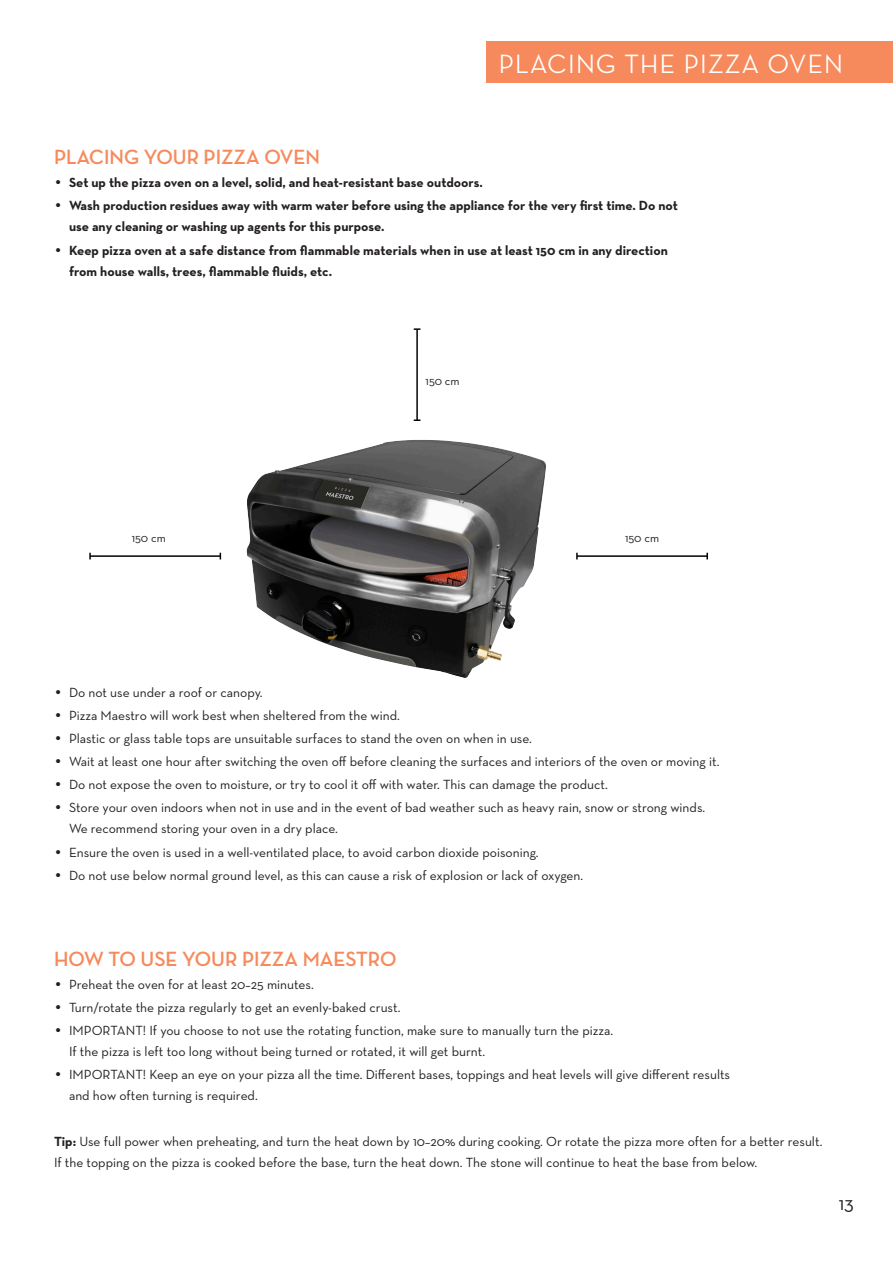
<style>
.page{position:relative;width:893px;height:1263px;background:#fff}
.page>*{position:absolute;margin:0;border:0;box-sizing:border-box;transform-origin:0 0}
.t1{font:500 27px "Neutra Disp";letter-spacing:.05em;color:#fff}
.orange_MT{font:700 21px "Neutra Disp";color:#f68a5c}
.t2{font:19.5px "Neutra Text";color:#231f20}
.bullet_liste_9p{font:13.5px/21px "Neutra Text";color:#231f20}
.t3{font:700 13.5px/21px "Neutra Text";color:#231f20}
.t4{font:12px "Neutra Text";color:#231f20}
.s1{font-family:"Century Gothic Pro";font-weight:400}
.s2{font-family:"Century Gothic Pro"}
.s3{font-weight:700}
</style>
<div class="page">
<div style="left:487px;top:41px;width:406px;height:42px;background:#f68a5c"></div>
<img style="left:246px;top:440px;width:332px;height:238px">
<hr style="left:90px;top:555px;width:130px;height:2px;background:#010406">
<hr style="left:416px;top:329px;width:2px;height:91px;background:#010406">
<svg style="left:414px;top:419px;width:6px;height:2px"></svg>
<hr style="left:577px;top:555px;width:130px;height:2px;background:#010406">
<svg style="left:706px;top:553px;width:2px;height:6px"></svg>
<p class="t1" style="left:499px;top:49px;width:346px">PLACING THE PIZZA OVEN</p>
<p class="orange_MT" style="left:54px;top:145px;width:267px">PLACING YOUR PIZZA OVEN</p>
<p class="t3" style="left:54px;top:172px;width:430px"><span class="s1">•</span> Set up the pizza oven on a level, solid, and heat-resistant base outdoors.</p>
<p class="t3" style="left:69px;top:195px;width:610px;text-indent:-15px"><span class="s1">•</span> Wash production residues away with warm water before using the appliance for the very first time. Do not use any cleaning or washing up agents for this purpose.</p>
<p class="t3" style="left:69px;top:239px;width:600px;text-indent:-15px"><span class="s1">•</span> Keep pizza oven at a safe distance from flammable materials when in use at least 150 cm in any direction from house walls, trees, flammable fluids, etc.</p>
<p class="t4" style="left:426px;top:374px;width:36px">150 cm</p>
<p class="t4" style="left:132px;top:530px;width:36px">150 cm</p>
<p class="t4" style="left:625px;top:530px;width:36px">150 cm</p>
<p class="bullet_liste_9p" style="left:54px;top:681px;width:210px"><span class="s2">•</span> Do not use under a roof or canopy.</p>
<p class="bullet_liste_9p" style="left:54px;top:705px;width:347px"><span class="s2">•</span> Pizza Maestro will work best when sheltered from the wind.</p>
<p class="bullet_liste_9p" style="left:54px;top:728px;width:480px"><span class="s2">•</span> Plastic or glass table tops are unsuitable surfaces to stand the oven on when in use.</p>
<p class="bullet_liste_9p" style="left:54px;top:751px;width:667px"><span class="s2">•</span> Wait at least one hour after switching the oven off before cleaning the surfaces and interiors of the oven or moving it.</p>
<p class="bullet_liste_9p" style="left:54px;top:774px;width:555px"><span class="s2">•</span> Do not expose the oven to moisture, or try to cool it off with water. This can damage the product.</p>
<p class="bullet_liste_9p" style="left:69px;top:797px;width:638px;text-indent:-15px"><span class="s2">•</span> Store your oven indoors when not in use and in the event of bad weather such as heavy rain, snow or strong winds.<br>We recommend storing your oven in a dry place.</p>
<p class="bullet_liste_9p" style="left:54px;top:841px;width:486px"><span class="s2">•</span> Ensure the oven is used in a well-ventilated place, to avoid carbon dioxide poisoning.</p>
<p class="bullet_liste_9p" style="left:54px;top:864px;width:531px"><span class="s2">•</span> Do not use below normal ground level, as this can cause a risk of explosion or lack of oxygen.</p>
<p class="orange_MT" style="left:54px;top:947px;width:344px">HOW TO USE YOUR PIZZA MAESTRO</p>
<p class="bullet_liste_9p" style="left:54px;top:973px;width:261px"><span class="s2">•</span> Preheat the oven for at least 20–25 minutes.</p>
<p class="bullet_liste_9p" style="left:54px;top:996px;width:348px"><span class="s2">•</span> Turn/rotate the pizza regularly to get an evenly-baked crust.</p>
<p class="bullet_liste_9p" style="left:69px;top:1020px;width:546px;text-indent:-15px"><span class="s2">•</span> IMPORTANT! If you choose to not use the rotating function, make sure to manually turn the pizza.<br>If the pizza is left too long without being turned or rotated, it will get burnt.</p>
<p class="bullet_liste_9p" style="left:69px;top:1064px;width:663px;text-indent:-15px"><span class="s2">•</span> IMPORTANT! Keep an eye on your pizza all the time. Different bases, toppings and heat levels will give different results and how often turning is required.</p>
<p class="bullet_liste_9p" style="left:54px;top:1131px;width:770px"><span class="s3">Tip:</span> Use full power when preheating, and turn the heat down by 10–20% during cooking. Or rotate the pizza more often for a better result.<br>If the topping on the pizza is cooked before the base, turn the heat down. The stone will continue to heat the base from below.</p>
<h3 class="t2" style="left:839px;top:1191px;width:17px">13</h3>
</div>
